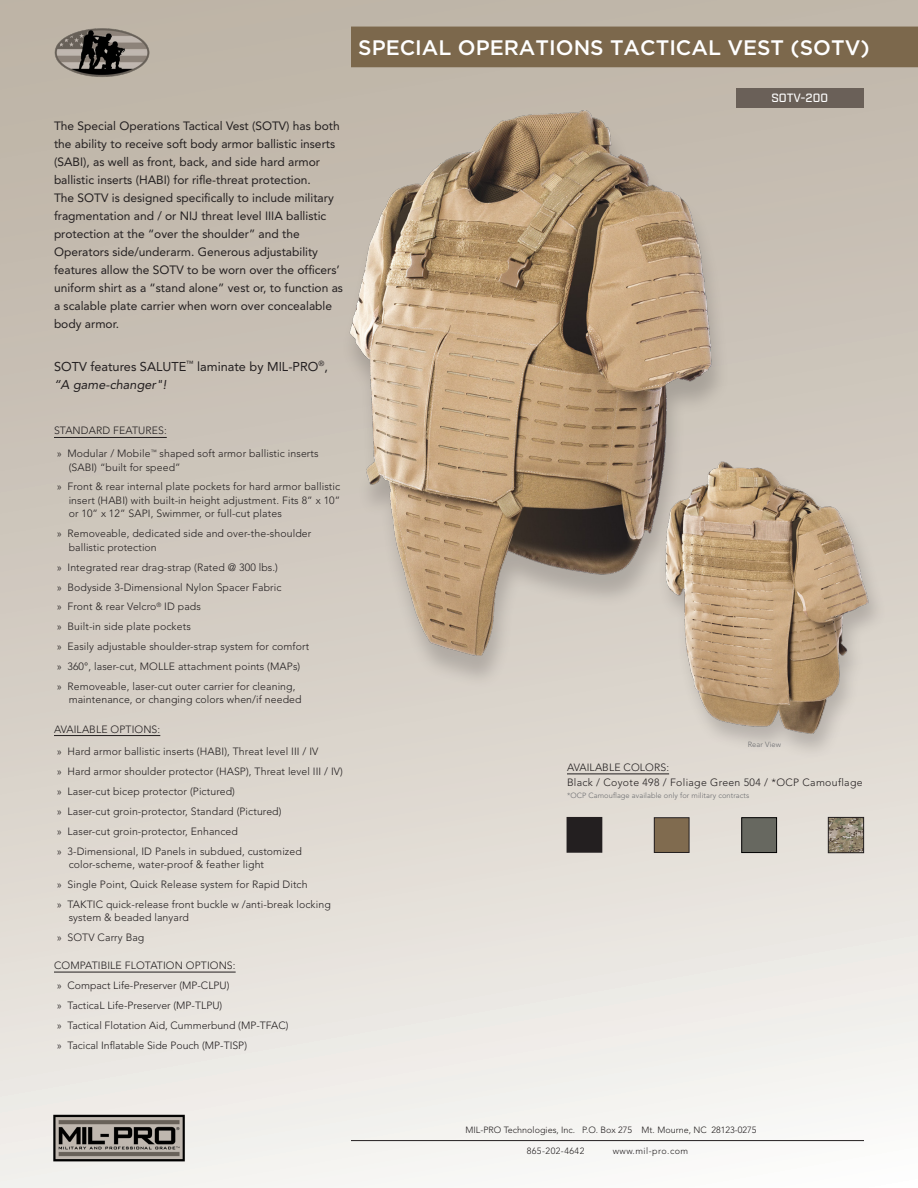
<style>
.page{position:relative;width:918px;height:1188px;background:#fff}
.page>*{position:absolute;margin:0;border:0;box-sizing:border-box;transform-origin:0 0}
.t1{font:500 21px "Gotham";color:#fff}
.t2{font:12.75px "Avenir";color:#231f20}
.t3{font:italic 12.75px "Avenir";color:#231f20}
.t4{font:12px/18px "Avenir";color:#231f20}
.t5{font:500 12px "Industry";color:#fff}
.t6{font:300 10.5px/13.5px "Avenir";letter-spacing:.01em;color:#231f20}
.t7{font:300 10.5px "Avenir";letter-spacing:.03em;color:#231f20}
.t8{font:300 9px "Avenir";color:#231f20}
.t9{font:300 9px "Avenir";letter-spacing:.05em;color:#231f20}
.t10{font:300 7.5px "Avenir";letter-spacing:.01em;color:#6c6d70}
</style>
<div class="page">
<div style="left:0;top:0;width:918px;height:1188px;background:linear-gradient(to bottom,#b8ae9f,#f3f1ee)"></div>
<div style="left:352px;top:27px;width:566px;height:40px;background:#7c684c"></div>
<img style="left:49px;top:22px;width:107px;height:60px">
<img style="left:46px;top:1105px;width:147px;height:66px">
<div style="left:736px;top:88px;width:127px;height:19px;background:#6a6058"></div>
<hr style="left:567px;top:774px;width:102px;height:1px;background:#231f20">
<div style="left:567px;top:817px;width:35px;height:35px;background:#231f20"></div>
<div style="left:567px;top:817px;width:35px;height:36px;border:1px solid #231f20"></div>
<img style="left:830px;top:819px;width:32px;height:32px">
<div style="left:828px;top:817px;width:36px;height:36px;border:1px solid #231f20"></div>
<div style="left:654px;top:818px;width:35px;height:34px;background:#806b4f"></div>
<div style="left:654px;top:817px;width:36px;height:36px;border:1px solid #231f20"></div>
<div style="left:741px;top:817px;width:36px;height:36px;background:#676860;border:1px solid #000"></div>
<hr style="left:351px;top:1140px;width:513px;height:1px;background:#231f20">
<img style="left:282px;top:62px;width:485px;height:653px">
<div style="left:657px;top:462px;width:231px;height:299px;background:#dfd9d1"></div>
<img style="left:636px;top:438px;width:260px;height:303px">
<hr style="left:54px;top:437px;width:113px;height:1px;background:#231f20">
<hr style="left:54px;top:735px;width:106px;height:1px;background:#231f20">
<hr style="left:54px;top:972px;width:182px;height:1px;background:#231f20">
<p class="t4" style="left:54px;top:117px;width:291px">The Special Operations Tactical Vest (SOTV) has both the ability to receive soft body armor ballistic inserts (SABI), as well as front, back, and side hard armor ballistic inserts (HABI) for rifle-threat protection.<br>The SOTV is designed specifically to include military fragmentation and / or NIJ threat level IIIA ballistic protection at the “over the shoulder” and the Operators side/underarm. Generous adjustability features allow the SOTV to be worn over the officers’ uniform shirt as a “stand alone” vest or, to function as a scalable plate carrier when worn over concealable body armor.</p>
<p class="t2" style="left:54px;top:359px;width:276px">SOTV features SALUTE<sup>™</sup> laminate by MIL-PRO<sup>®</sup>,</p>
<p class="t3" style="left:54px;top:377px;width:114px">“A game-changer"!</p>
<p class="t6" style="left:54px;top:424px;width:114px">STANDARD FEATURES:</p>
<p class="t6" style="left:69px;top:447px;width:251px;text-indent:-12px">» Modular / Mobile<sup>™</sup> shaped soft armor ballistic inserts (SABI) “built for speed”</p>
<p class="t6" style="left:69px;top:480px;width:273px;text-align:justify;text-indent:-12px">» Front &amp; rear internal plate pockets for hard armor ballistic insert (HABI) with built-in height adjustment. Fits 8” x 10” or 10” x 12” SAPI, Swimmer, or full-cut plates</p>
<p class="t6" style="left:69px;top:527px;width:244px;text-indent:-12px">» Removeable, dedicated side and over-the-shoulder ballistic protection</p>
<p class="t6" style="left:57px;top:560px;width:223px">» Integrated rear drag-strap (Rated @ 300 lbs.)</p>
<p class="t6" style="left:57px;top:580px;width:226px">» Bodyside 3-Dimensional Nylon Spacer Fabric</p>
<p class="t6" style="left:57px;top:600px;width:146px">» Front &amp; rear Velcro<sup>®</sup> ID pads</p>
<p class="t6" style="left:57px;top:620px;width:136px">» Built-in side plate pockets</p>
<p class="t6" style="left:57px;top:640px;width:254px">» Easily adjustable shoulder-strap system for comfort</p>
<p class="t6" style="left:57px;top:660px;width:245px">» 360°, laser-cut, MOLLE attachment points (MAPs)</p>
<p class="t6" style="left:69px;top:680px;width:234px;text-indent:-12px">» Removeable, laser-cut outer carrier for cleaning, maintenance, or changing colors when/if needed</p>
<p class="t6" style="left:54px;top:722px;width:108px">AVAILABLE OPTIONS:</p>
<p class="t6" style="left:57px;top:745px;width:263px">» Hard armor ballistic inserts (HABI), Threat level III / IV</p>
<p class="t6" style="left:57px;top:765px;width:288px">» Hard armor shoulder protector (HASP), Threat level III / IV)</p>
<p class="t6" style="left:57px;top:785px;width:180px">» Laser-cut bicep protector (Pictured)</p>
<p class="t6" style="left:57px;top:804px;width:226px">» Laser-cut groin-protector, Standard (Pictured)</p>
<p class="t6" style="left:57px;top:824px;width:183px">» Laser-cut groin-protector, Enhanced</p>
<p class="t6" style="left:69px;top:844px;width:235px;text-indent:-12px">» 3-Dimensional, ID Panels in subdued, customized color-scheme, water-proof &amp; feather light</p>
<p class="t6" style="left:57px;top:878px;width:252px">» Single Point, Quick Release system for Rapid Ditch</p>
<p class="t6" style="left:69px;top:897px;width:264px;text-indent:-12px">» TAKTIC quick-release front buckle w /anti-break locking system &amp; beaded lanyard</p>
<p class="t6" style="left:57px;top:931px;width:89px">» SOTV Carry Bag</p>
<p class="t6" style="left:54px;top:959px;width:183px">COMPATIBILE FLOTATION OPTIONS:</p>
<p class="t6" style="left:57px;top:979px;width:174px">» Compact Life-Preserver (MP-CLPU)</p>
<p class="t6" style="left:57px;top:998px;width:167px">» TacticaL Life-Preserver (MP-TLPU)</p>
<p class="t6" style="left:57px;top:1018px;width:233px">» Tactical Flotation Aid, Cummerbund (MP-TFAC)</p>
<p class="t6" style="left:57px;top:1038px;width:192px">» Tacical Inflatable Side Pouch (MP-TISP)</p>
<p class="t1" style="left:358px;top:35px;width:513px">SPECIAL OPERATIONS TACTICAL VEST (SOTV)</p>
<p class="t5" style="left:771px;top:91px;width:58px">SOTV-200</p>
<p class="t10" style="left:748px;top:740px;width:35px">Rear View</p>
<p class="t6" style="left:567px;top:761px;width:104px">AVAILABLE COLORS:</p>
<p class="t7" style="left:567px;top:776px;width:297px">Black / Coyote 498 / Foliage Green 504 / *OCP Camouflage</p>
<p class="t10" style="left:567px;top:791px;width:184px">*OCP Camouflage available only for military contracts</p>
<p class="t8" style="left:466px;top:1125px;width:293px">MIL-PRO Technologies, Inc. P.O. Box 275 Mt. Mourne, NC 28123-0275</p>
<p class="t9" style="left:527px;top:1145px;width:59px">865-202-4642</p>
<p class="t9" style="left:613px;top:1145px;width:77px">www.mil-pro.com</p>
</div>
